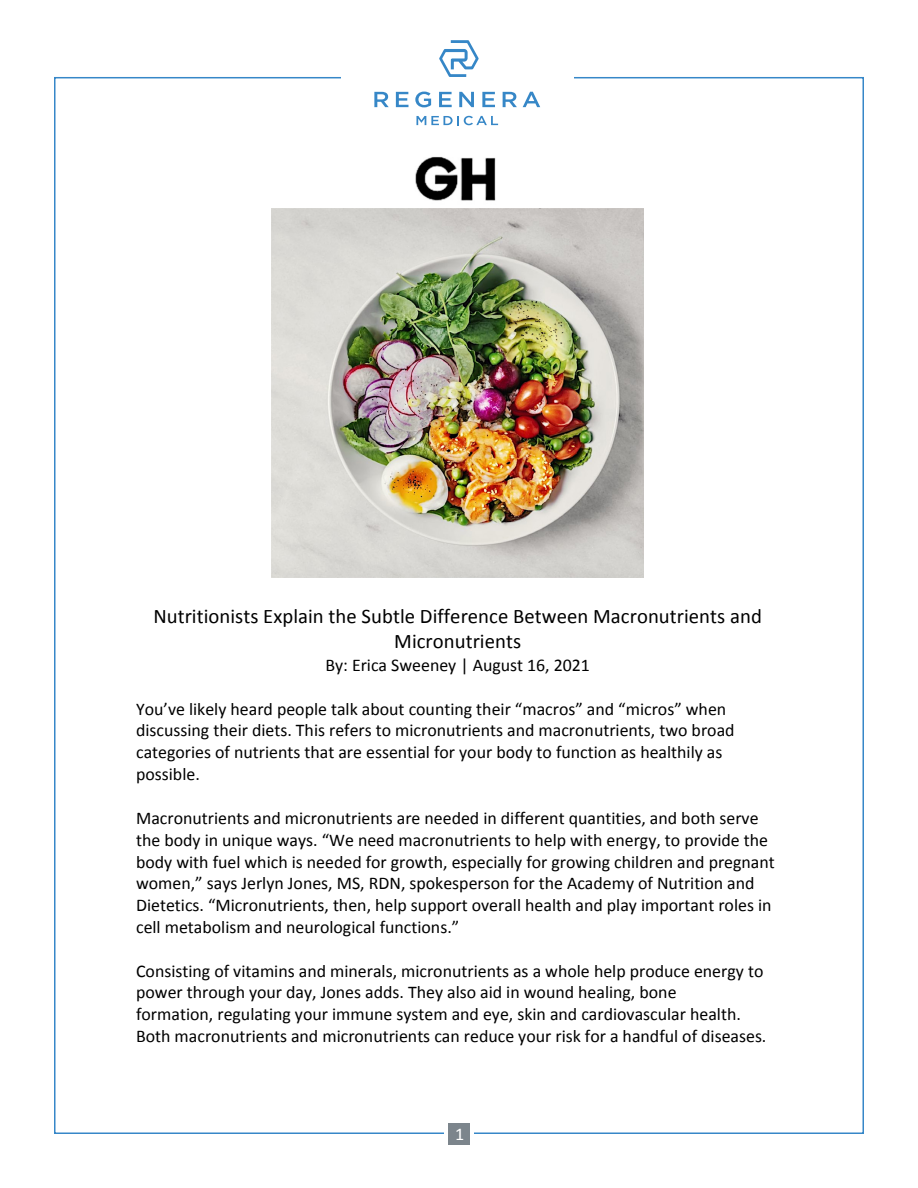
<style>
.page{position:relative;width:918px;height:1188px;background:#fff}
.page>*{position:absolute;margin:0;border:0;box-sizing:border-box;transform-origin:0 0}
.t1{font:20.7px/25.3px "Calibri";color:#000;text-align:center}
.t2{font:18px "Calibri";color:#fff}
.t3{font:17.85px/21.8px "Calibri";color:#000}
</style>
<div class="page">
<svg style="left:374px;top:92px;width:15px;height:15px"></svg>
<svg style="left:396px;top:92px;width:12px;height:15px"></svg>
<svg style="left:415px;top:92px;width:16px;height:15px"></svg>
<svg style="left:439px;top:92px;width:13px;height:15px"></svg>
<svg style="left:459px;top:92px;width:15px;height:15px"></svg>
<svg style="left:482px;top:92px;width:13px;height:15px"></svg>
<svg style="left:503px;top:92px;width:14px;height:15px"></svg>
<svg style="left:523px;top:92px;width:17px;height:15px"></svg>
<svg style="left:416px;top:116px;width:82px;height:9px"></svg>
<svg style="left:439px;top:40px;width:40px;height:37px"></svg>
<div style="left:448px;top:1123px;width:22px;height:22px;background:#7c858c"></div>
<img style="left:415px;top:156px;width:81px;height:45px">
<img style="left:272px;top:208px;width:372px;height:370px">
<p class="t1" style="left:153px;top:603px;width:610px">Nutritionists Explain the Subtle Difference Between Macronutrients and<br>Micronutrients</p>
<p class="t3" style="left:325px;top:654px;width:266px">By: Erica Sweeney | August 16, 2021</p>
<p class="t3" style="left:136px;top:698px;width:600px">You’ve likely heard people talk about counting their “macros” and “micros” when discussing their diets. This refers to micronutrients and macronutrients, two broad categories of nutrients that are essential for your body to function as healthily as possible.</p>
<p class="t3" style="left:136px;top:807px;width:640px">Macronutrients and micronutrients are needed in different quantities, and both serve the body in unique ways. “We need macronutrients to help with energy, to provide the body with fuel which is needed for growth, especially for growing children and pregnant women,” says Jerlyn Jones, MS, RDN, spokesperson for the Academy of Nutrition and Dietetics. “Micronutrients, then, help support overall health and play important roles in cell metabolism and neurological functions.”</p>
<p class="t3" style="left:136px;top:960px;width:632px">Consisting of vitamins and minerals, micronutrients as a whole help produce energy to power through your day, Jones adds. They also aid in wound healing, bone<br>formation, regulating your immune system and eye, skin and cardiovascular health.<br>Both macronutrients and micronutrients can reduce your risk for a handful of diseases.</p>
<p class="t2" style="left:455px;top:1123px;width:11px">1</p>
</div>
